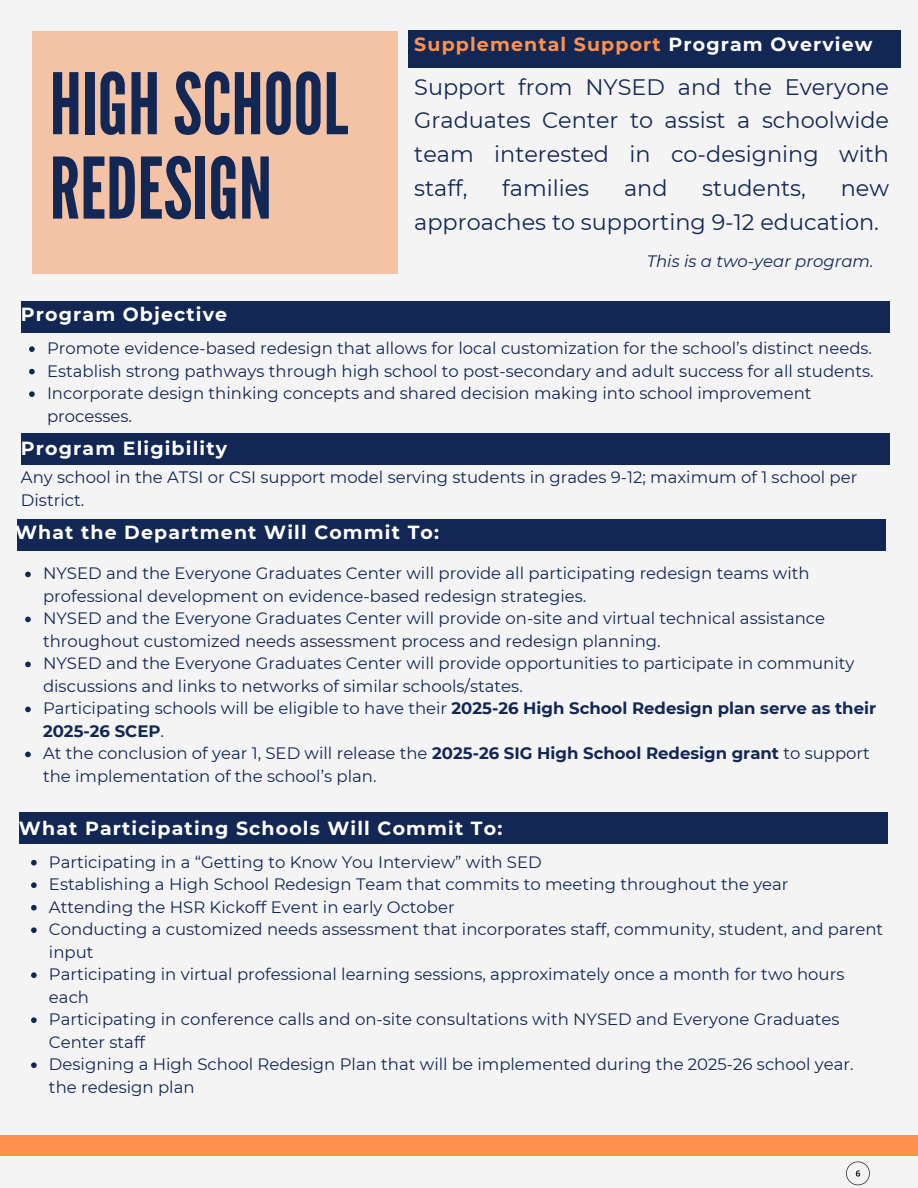
<style>
.page{position:relative;width:918px;height:1188px;background:#f4f4f4}
.page>*{position:absolute;margin:0;border:0;box-sizing:border-box;transform-origin:0 0}
.t1{font:84.45px/84.3px "League Gothic";color:#122754}
.t2{font:22.35px/33.8px "Montserrat";color:#122754;text-align:justify}
.t3{font:700 18.9px "Montserrat";letter-spacing:.06em;color:#fff}
.t4{font:700 18.9px "Montserrat";letter-spacing:.06em;color:#ff914d}
.t5{font:16.5px/22.5px "Montserrat";color:#122754}
.t6{font:700 16.5px/22.5px "Montserrat";color:#122754}
.t7{font:italic 16.5px "Montserrat";color:#122754}
.s1{color:#fff}
.s2{font-weight:400}
.s3{font-weight:700}
</style>
<div class="page">
<div style="left:33px;top:31px;width:365px;height:242px;background:#f4c3a5"></div>
<div style="left:408px;top:31px;width:493px;height:37px;background:#122754"></div>
<div style="left:21px;top:302px;width:868px;height:31px;background:#122754"></div>
<div style="left:21px;top:434px;width:868px;height:31px;background:#122754"></div>
<div style="left:17px;top:519px;width:868px;height:32px;background:#122754"></div>
<svg style="left:25px;top:572px;width:6px;height:5px"></svg>
<svg style="left:25px;top:617px;width:6px;height:5px"></svg>
<svg style="left:25px;top:662px;width:6px;height:5px"></svg>
<svg style="left:25px;top:707px;width:6px;height:5px"></svg>
<svg style="left:25px;top:752px;width:6px;height:5px"></svg>
<div style="left:19px;top:812px;width:868px;height:32px;background:#122754"></div>
<svg style="left:31px;top:860px;width:6px;height:6px"></svg>
<svg style="left:31px;top:882px;width:6px;height:6px"></svg>
<svg style="left:31px;top:905px;width:6px;height:6px"></svg>
<svg style="left:31px;top:927px;width:6px;height:6px"></svg>
<svg style="left:31px;top:972px;width:6px;height:6px"></svg>
<svg style="left:31px;top:1017px;width:6px;height:6px"></svg>
<svg style="left:31px;top:1062px;width:6px;height:6px"></svg>
<div style="left:0;top:1135px;width:918px;height:20px;background:#ff914d"></div>
<svg style="left:846px;top:1161px;width:24px;height:24px"></svg>
<svg style="left:29px;top:346px;width:6px;height:6px"></svg>
<svg style="left:29px;top:369px;width:6px;height:5px"></svg>
<svg style="left:29px;top:391px;width:6px;height:6px"></svg>
<p class="t1" style="left:50px;top:64px;width:300px">HIGHSCHOOL<br>REDESIGN</p>
<p class="t4" style="left:414px;top:32px;width:460px">Supplemental Support <span class="s1">Program Overview</span></p>
<p class="t2" style="left:414px;top:70px;width:476px">Support from NYSED and the Everyone Graduates Center to assist a schoolwide team interested in co-designing with staff,</p>
<p class="t2" style="left:502px;top:171px;width:88px">families</p>
<p class="t2" style="left:624px;top:171px;width:45px">and</p>
<p class="t2" style="left:702px;top:171px;width:105px">students,</p>
<p class="t2" style="left:414px;top:171px;width:476px;text-indent:426px">new approaches to supporting 9-12 education.</p>
<p class="t7" style="left:647px;top:251px;width:228px">This is a two-year program.</p>
<h3 class="t3" style="left:21px;top:302px;width:208px">Program Objective</h3>
<p class="t5" style="left:47px;top:337px;width:827px">Promote evidence-based redesign that allows for local customization for the school’s distinct needs.</p>
<p class="t5" style="left:47px;top:360px;width:828px">Establish strong pathways through high school to post-secondary and adult success for all students.</p>
<p class="t5" style="left:47px;top:382px;width:766px">Incorporate design thinking concepts and shared decision making into school improvement processes.</p>
<p class="t3" style="left:21px;top:437px;width:208px">Program Eligibility</p>
<h1 class="t5" style="left:21px;top:465px;width:838px;line-height:23.7px">Any school in the ATSI or CSI support model serving students in grades 9-12; maximum of 1 school per<br>District.</h1>
<p class="t3" style="left:15px;top:521px;width:426px">What the Department Will Commit To:</p>
<h3 class="t5" style="left:43px;top:562px;width:768px">NYSED and the Everyone Graduates Center will provide all participating redesign teams with professional development on evidence-based redesign strategies.</h3>
<h2 class="t5" style="left:43px;top:607px;width:784px">NYSED and the Everyone Graduates Center will provide on-site and virtual technical assistance throughout customized needs assessment process and redesign planning.</h2>
<p class="t5" style="left:43px;top:652px;width:813px">NYSED and the Everyone Graduates Center will provide opportunities to participate in community discussions and links to networks of similar schools/states.</p>
<h3 class="t6" style="left:43px;top:697px;width:835px"><span class="s2">Participating schools will be eligible to have their</span> 2025-26 High School Redesign plan serve as their<br>2025-26 SCEP<span class="s2">.</span></h3>
<p class="t5" style="left:43px;top:742px;width:828px">At the conclusion of year 1, SED will release the <span class="s3">2025-26 SIG High School Redesign grant</span> to support the implementation of the school’s plan.</p>
<p class="t3" style="left:19px;top:816px;width:485px">What Participating Schools Will Commit To:</p>
<p class="t5" style="left:49px;top:851px;width:494px">Participating in a “Getting to Know You Interview” with SED</p>
<p class="t5" style="left:49px;top:873px;width:741px">Establishing a High School Redesign Team that commits to meeting throughout the year</p>
<h3 class="t5" style="left:49px;top:896px;width:407px">Attending the HSR Kickoff Event in early October</h3>
<p class="t5" style="left:49px;top:918px;width:836px">Conducting a customized needs assessment that incorporates staff, community, student, and parent input</p>
<h3 class="t5" style="left:49px;top:963px;width:797px">Participating in virtual professional learning sessions, approximately once a month for two hours each</h3>
<p class="t5" style="left:49px;top:1008px;width:792px">Participating in conference calls and on-site consultations with NYSED and Everyone Graduates<br>Center staff</p>
<p class="t5" style="left:49px;top:1053px;width:806px">Designing a High School Redesign Plan that will be implemented during the 2025-26 school year. the redesign plan</p>
</div>
